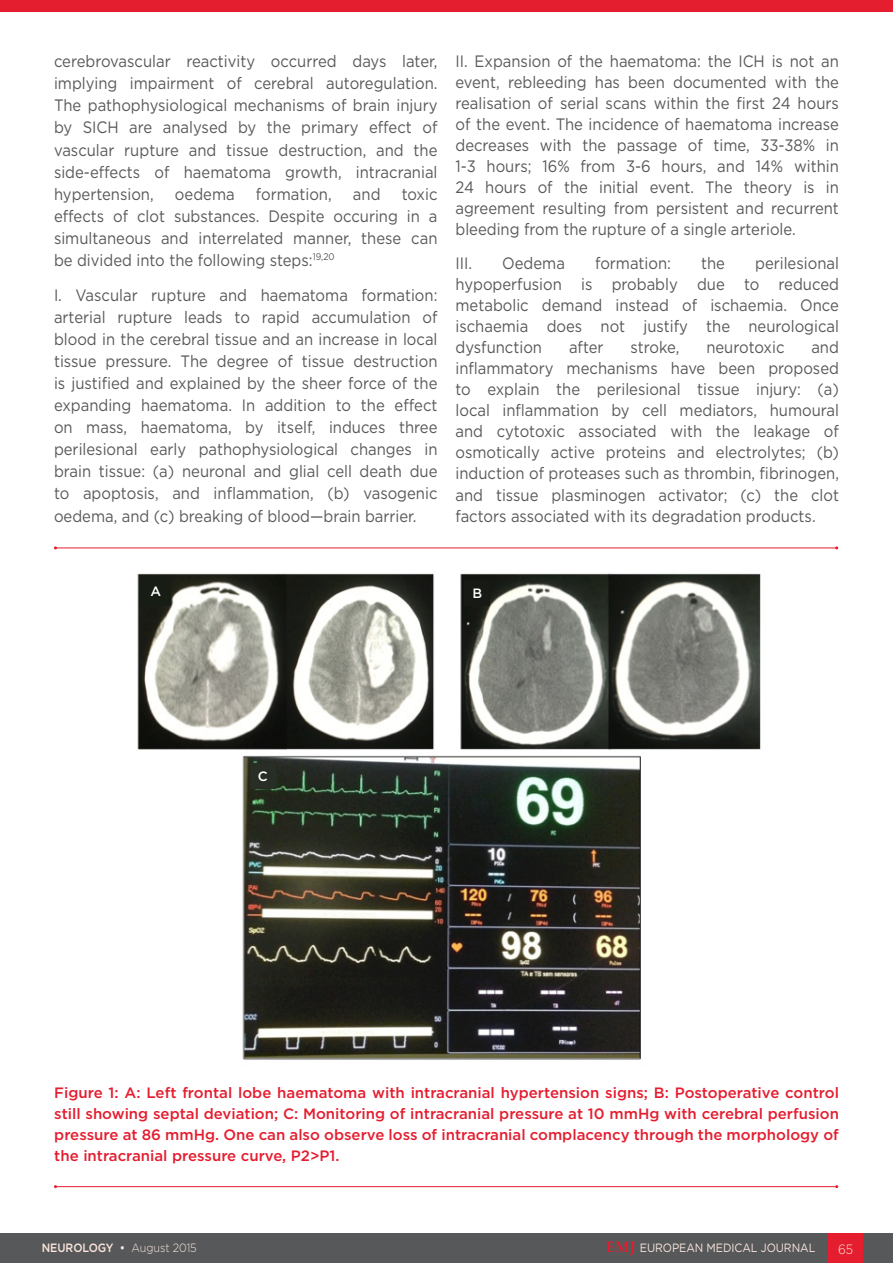
<style>
.page{position:relative;width:893px;height:1263px;background:#fff}
.page>*{position:absolute;margin:0;border:0;box-sizing:border-box;transform-origin:0 0}
._11__Main_text{font:16.5px/21px "Gotham";color:#57585a;text-align:justify;scale:.9 1}
._12_b_Figure___Table{font:500 15px/21px "Gotham";color:#e41d2f;text-align:justify}
._13__Figure_Table_Fo{font:500 13.5px "Gotham";color:#fff}
.t1{font:300 13.5px "Gotham";color:#fce7de;scale:.9 1}
.t2{font:12px "Gotham";letter-spacing:-.005em;color:#fce7de;scale:.9 1}
.t3{font:500 12px "Gotham";letter-spacing:-.005em;color:#fce7de;scale:.9 1}
.s1{font-weight:300}
.s2{font-family:"Palatino Linotype";font-weight:700;font-size:15px;color:#e41d2f}
</style>
<div class="page">
<div style="left:0;top:1233px;width:893px;height:30px;background:#57585a"></div>
<div style="left:829px;top:1233px;width:34px;height:30px;background:#e41d2f"></div>
<div style="left:0;top:0;width:893px;height:11px;background:#e41d2f"></div>
<img style="left:137px;top:573px;width:624px;height:487px">
<div style="left:140px;top:576px;width:31px;height:29px;background:#171c15"></div>
<div style="left:464px;top:580px;width:26px;height:25px;background:#171915"></div>
<div style="left:250px;top:763px;width:26px;height:26px;background:#282d25"></div>
<hr style="left:55px;top:548px;width:782px;height:1px;background:#e41d2f">
<hr style="left:55px;top:1186px;width:782px;height:1px;background:#e41d2f">
<p class="_11__Main_text" style="left:54px;top:50px;width:428px;line-height:22px">cerebrovascular reactivity occurred days later, implying impairment of cerebral autoregulation.<br>The pathophysiological mechanisms of brain injury by SICH are analysed by the primary effect of vascular rupture and tissue destruction, and the side-effects of haematoma growth, intracranial hypertension,</p>
<p class="_11__Main_text" style="left:175px;top:183px;width:68px">oedema</p>
<p class="_11__Main_text" style="left:256px;top:183px;width:86px">formation,</p>
<p class="_11__Main_text" style="left:353px;top:183px;width:32px">and</p>
<p class="_11__Main_text" style="left:54px;top:182px;width:428px;line-height:22px;text-indent:348px">toxic effects of clot substances. Despite occuring in a simultaneous and interrelated manner, these can be divided into the following steps:<sup>19,20</sup></p>
<p class="_11__Main_text" style="left:54px;top:284px;width:428px;line-height:22px">I. Vascular rupture and haematoma formation: arterial rupture leads to rapid accumulation of blood in the cerebral tissue and an increase in local tissue pressure. The degree of tissue destruction is justified and explained by the sheer force of the expanding haematoma. In addition to the effect on mass, haematoma, by itself, induces three perilesional early pathophysiological changes in brain tissue: (a) neuronal and glial cell death due to apoptosis, and inflammation, (b) vasogenic oedema, and (c) breaking of blood—brain barrier.</p>
<p class="_11__Main_text" style="left:455px;top:51px;width:428px">II. Expansion of the haematoma: the ICH is not an event, rebleeding has been documented with the realisation of serial scans within the first 24 hours of the event. The incidence of haematoma increase decreases with the passage of time, 33-38% in 1-3 hours; 16% from 3-6 hours, and 14% within 24 hours of the initial event. The theory is in agreement resulting from persistent and recurrent bleeding from the rupture of a single arteriole.</p>
<p class="_11__Main_text" style="left:455px;top:252px;width:20px">III.</p>
<p class="_11__Main_text" style="left:502px;top:252px;width:71px">Oedema</p>
<p class="_11__Main_text" style="left:595px;top:252px;width:86px">formation:</p>
<p class="_11__Main_text" style="left:701px;top:252px;width:28px">the</p>
<p class="_11__Main_text" style="left:455px;top:252px;width:428px;text-indent:300px">perilesional hypoperfusion is probably due to reduced metabolic demand instead of ischaemia. Once ischaemia does not justify the neurological dysfunction</p>
<p class="_11__Main_text" style="left:569px;top:337px;width:40px">after</p>
<p class="_11__Main_text" style="left:631px;top:337px;width:56px">stroke,</p>
<p class="_11__Main_text" style="left:706px;top:337px;width:88px">neurotoxic</p>
<p class="_11__Main_text" style="left:455px;top:337px;width:428px;text-indent:356px">and inflammatory mechanisms have been proposed to explain the perilesional tissue injury: (a) local inflammation by cell mediators, humoural and cytotoxic associated with the leakage of osmotically active proteins and electrolytes; (b) induction of proteases such as thrombin, fibrinogen, and tissue plasminogen activator; (c) the clot factors associated with its degradation products.</p>
<p class="_13__Figure_Table_Fo" style="left:150px;top:582px;width:12px">A</p>
<p class="_13__Figure_Table_Fo" style="left:472px;top:584px;width:11px">B</p>
<p class="_13__Figure_Table_Fo" style="left:258px;top:768px;width:11px">C</p>
<p class="_12_b_Figure___Table" style="left:54px;top:1082px;width:786px">Figure 1: A: Left frontal lobe haematoma with intracranial hypertension signs; B: Postoperative control still showing septal deviation; C: Monitoring of intracranial pressure at 10 mmHg with cerebral perfusion pressure at 86 mmHg. One can also observe loss of intracranial complacency through the morphology of the intracranial pressure curve, P2&gt;P1.</p>
<p class="t3" style="left:42px;top:1240px;width:174px">NEUROLOGY • <span class="s1">August 2015</span></p>
<p class="t2" style="left:606px;top:1240px;width:234px"><span class="s2">EMJ</span> EUROPEAN MEDICAL JOURNAL</p>
<p class="t1" style="left:838px;top:1240px;width:18px">65</p>
</div>
